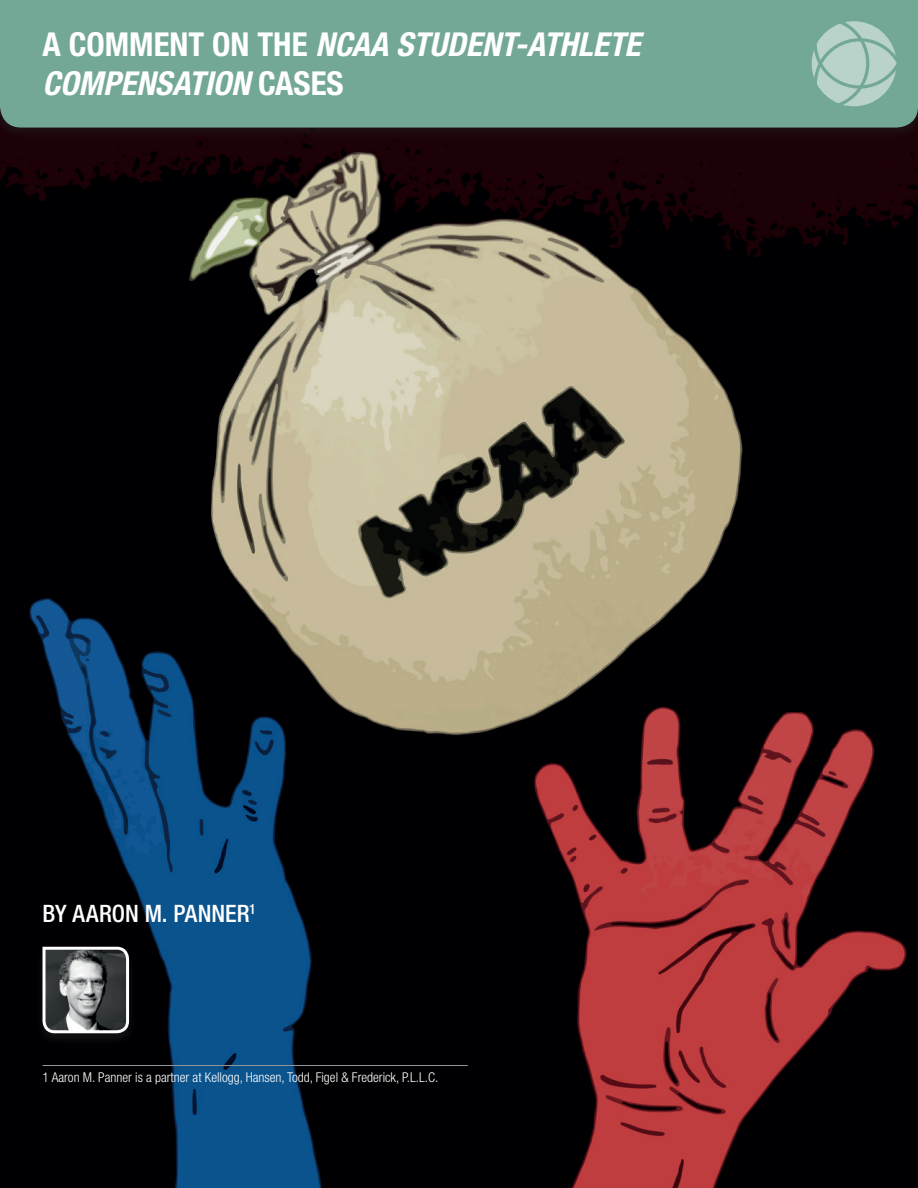
<style>
.page{position:relative;width:918px;height:1188px;background:#fff}
.page>*{position:absolute;margin:0;border:0;box-sizing:border-box;transform-origin:0 0}
.t1{font:italic 700 condensed 33px/39.6px "Helvetica Neue LT Std";color:#fff}
.t2{font:500 condensed 24px "Helvetica Neue LT Std";color:#fff}
.t3{font:300 condensed 13.5px "Helvetica Neue LT Std";color:#fff}
.s1{font-style:normal}
</style>
<div class="page">
<img style="left:0;top:141px;width:918px;height:1047px">
<div style="left:0;top:0;width:918px;height:141px;background:#1d070c"></div>
<div style="left:0;top:0;width:918px;height:128px;background:#74a896"></div>
<svg style="left:812px;top:21px;width:85px;height:85px;background:#a0c3b7"></svg>
<div style="left:36px;top:946px;width:100px;height:101px;background:#030204"></div>
<svg style="left:41px;top:945px;width:90px;height:90px;background:#696c6d"></svg>
<hr style="left:43px;top:1065px;width:425px;height:1px;background:#939598">
<h1 class="t1" style="left:43px;top:25px;width:599px"><span class="s1">A COMMENT ON THE</span> NCAA STUDENT-ATHLETE<br>COMPENSATION <span class="s1">CASES</span></h1>
<h2 class="t2" style="left:43px;top:899px;width:215px">BY AARON M. PANNER<sup>1</sup></h2>
<p class="t3" style="left:43px;top:1069px;width:397px">1 Aaron M. Panner is a partner at Kellogg, Hansen, Todd, Figel &amp; Frederick, P.L.L.C.</p>
</div>
